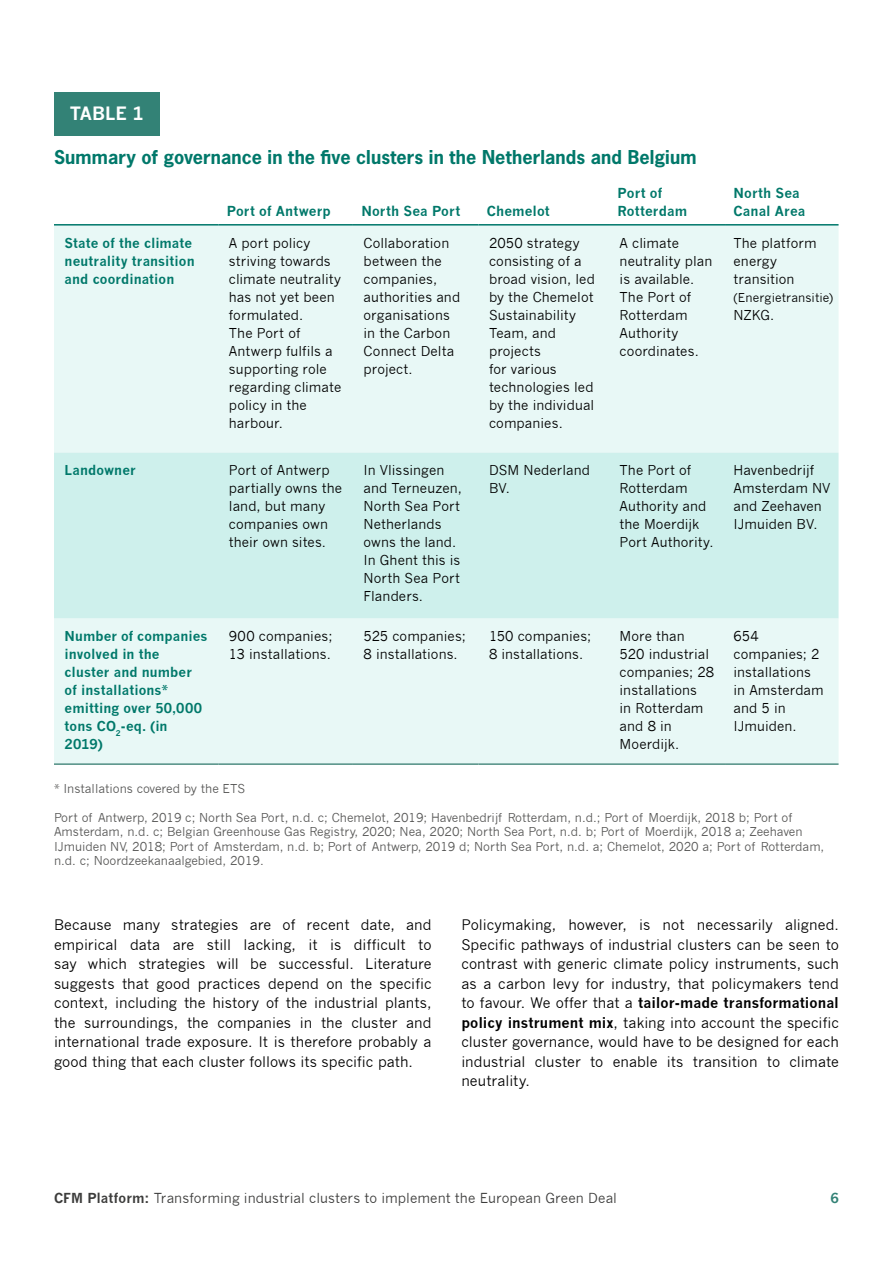
<style>
.page{position:relative;width:893px;height:1263px;background:#fff}
.page>*{position:absolute;margin:0;border:0;box-sizing:border-box;transform-origin:0 0}
.t1{font:700 18px "News Gothic Std";letter-spacing:.005em;color:#00786a}
.t2{font:700 18px "News Gothic";color:#fff}
.t3{font:14.25px/19.5px "News Gothic";color:#000;text-align:justify}
.t4{font:13.5px "News Gothic";letter-spacing:.005em;color:#3c3c3b}
.t5{font:700 13.5px/18px "News Gothic";letter-spacing:.01em;color:#00786a}
.t6{font:700 13.5px "News Gothic";color:#338276}
.t7{font:13.35px/18px "News Gothic";letter-spacing:.005em;color:#000}
.t8{font:700 13.35px/18px "News Gothic";letter-spacing:.005em;color:#00786a}
.t9{font:12px/14.4px "News Gothic";color:#575756}
.t10{font:12px "News Gothic";letter-spacing:.01em;color:#000}
.s1{font-weight:700}
</style>
<div class="page">
<div style="left:54px;top:226px;width:784px;height:537px;background:#e8f8f6"></div>
<div style="left:54px;top:453px;width:784px;height:165px;background:#cef0ec"></div>
<hr style="left:54px;top:224px;width:164px;height:2px;background:#00786a">
<hr style="left:218px;top:224px;width:135px;height:2px;background:#00786a">
<hr style="left:353px;top:224px;width:125px;height:2px;background:#00786a">
<hr style="left:478px;top:224px;width:131px;height:2px;background:#00786a">
<hr style="left:609px;top:224px;width:116px;height:2px;background:#00786a">
<hr style="left:725px;top:224px;width:113px;height:2px;background:#00786a">
<hr style="left:54px;top:763px;width:164px;height:2px;background:#508e83">
<hr style="left:218px;top:763px;width:135px;height:2px;background:#508e83">
<hr style="left:353px;top:763px;width:125px;height:2px;background:#508e83">
<hr style="left:478px;top:763px;width:131px;height:2px;background:#508e83">
<hr style="left:609px;top:763px;width:116px;height:2px;background:#508e83">
<hr style="left:725px;top:763px;width:113px;height:2px;background:#508e83">
<div style="left:54px;top:92px;width:105px;height:43px;background:#338276"></div>
<h1 class="t2" style="left:70px;top:103px;width:75px">TABLE 1</h1>
<h1 class="t1" style="left:54px;top:146px;width:644px">Summary of governance in the five clusters in the Netherlands and Belgium</h1>
<p class="t5" style="left:227px;top:202px;width:105px">Port of Antwerp</p>
<p class="t5" style="left:361px;top:202px;width:100px">North Sea Port</p>
<p class="t5" style="left:487px;top:202px;width:64px">Chemelot</p>
<p class="t5" style="left:617px;top:184px;width:71px">Port of<br>Rotterdam</p>
<p class="t5" style="left:733px;top:184px;width:73px">North Sea<br>Canal Area</p>
<p class="t8" style="left:65px;top:234px;width:131px">State of the climate neutrality transition and coordination</p>
<p class="t7" style="left:229px;top:234px;width:114px">A port policy striving towards climate neutrality has not yet been formulated.<br>The Port of<br>Antwerp fulfils a supporting role regarding climate policy in the harbour.</p>
<p class="t7" style="left:364px;top:234px;width:98px">Collaboration between the companies, authorities and organisations in the Carbon<br>Connect Delta project.</p>
<p class="t7" style="left:489px;top:234px;width:107px">2050 strategy consisting of a broad vision, led by the Chemelot<br>Sustainability<br>Team, and projects<br>for various technologies led by the individual companies.</p>
<p class="t7" style="left:620px;top:234px;width:94px">A climate neutrality plan is available.<br>The Port of<br>Rotterdam<br>Authority coordinates.</p>
<p class="t7" style="left:733px;top:234px;width:85px">The platform energy transition</p>
<p class="t10" style="left:733px;top:291px;width:101px">(Energietransitie)</p>
<p class="t7" style="left:733px;top:306px;width:42px">NZKG.</p>
<p class="t8" style="left:65px;top:461px;width:73px">Landowner</p>
<p class="t7" style="left:229px;top:461px;width:115px">Port of Antwerp partially owns the land, but many companies own their own sites.</p>
<p class="t7" style="left:364px;top:461px;width:100px">In Vlissingen and Terneuzen,<br>North Sea Port<br>Netherlands owns the land.<br>In Ghent this is<br>North Sea Port<br>Flanders.</p>
<p class="t7" style="left:489px;top:461px;width:102px">DSM Nederland<br>BV.</p>
<p class="t7" style="left:620px;top:461px;width:96px">The Port of<br>Rotterdam<br>Authority and the Moerdijk<br>Port Authority.</p>
<p class="t7" style="left:733px;top:461px;width:99px">Havenbedrijf<br>Amsterdam NV and Zeehaven<br>IJmuiden BV.</p>
<p class="t8" style="left:65px;top:627px;width:144px">Number of companies involved in the cluster and number of installations* emitting over 50,000 tons CO<sub>2</sub>-eq. (in<br>2019)</p>
<p class="t7" style="left:229px;top:627px;width:105px">900 companies;<br>13 installations.</p>
<p class="t7" style="left:364px;top:627px;width:104px">525 companies;<br>8 installations.</p>
<p class="t7" style="left:489px;top:627px;width:104px">150 companies;<br>8 installations.</p>
<p class="t7" style="left:620px;top:627px;width:96px">More than<br>520 industrial companies; 28 installations<br>in Rotterdam and 8 in<br>Moerdijk.</p>
<p class="t7" style="left:733px;top:627px;width:92px">654 companies; 2 installations in Amsterdam and 5 in<br>IJmuiden.</p>
<p class="t9" style="left:54px;top:781px;width:193px">* Installations covered by the ETS</p>
<p class="t9" style="left:54px;top:810px;width:772px">Port of Antwerp, 2019 c; North Sea Port, n.d. c; Chemelot, 2019; Havenbedrijf Rotterdam, n.d.; Port of Moerdijk, 2018 b; Port of Amsterdam, n.d. c; Belgian Greenhouse Gas Registry, 2020; Nea, 2020; North Sea Port, n.d. b; Port of Moerdijk, 2018 a; Zeehaven IJmuiden NV, 2018; Port of Amsterdam, n.d. b; Port of Antwerp, 2019 d; North Sea Port, n.d. a; Chemelot, 2020 a; Port of Rotterdam, n.d. c; Noordzeekanaalgebied, 2019.</p>
<p class="t3" style="left:54px;top:915px;width:379px">Because many strategies are of recent date, and empirical data are still lacking, it is difficult to say which strategies will be successful. Literature suggests that good practices depend on the specific context, including the history of the industrial plants, the surroundings, the companies in the cluster and international trade exposure. It is therefore probably a good thing that each cluster follows its specific path.</p>
<p class="t3" style="left:461px;top:915px;width:379px">Policymaking, however, is not necessarily aligned.<br>Specific pathways of industrial clusters can be seen to contrast with generic climate policy instruments, such as a carbon levy for industry, that policymakers tend to favour. We offer that a <span class="s1">tailor-made transformational policy instrument mix</span>, taking into account the specific cluster governance, would have to be designed for each industrial cluster to enable its transition to climate neutrality.</p>
<p class="t4" style="left:54px;top:1190px;width:565px"><span class="s1">CFM Platform:</span> Transforming industrial clusters to implement the European Green Deal</p>
<p class="t6" style="left:830px;top:1190px;width:10px">6</p>
</div>
